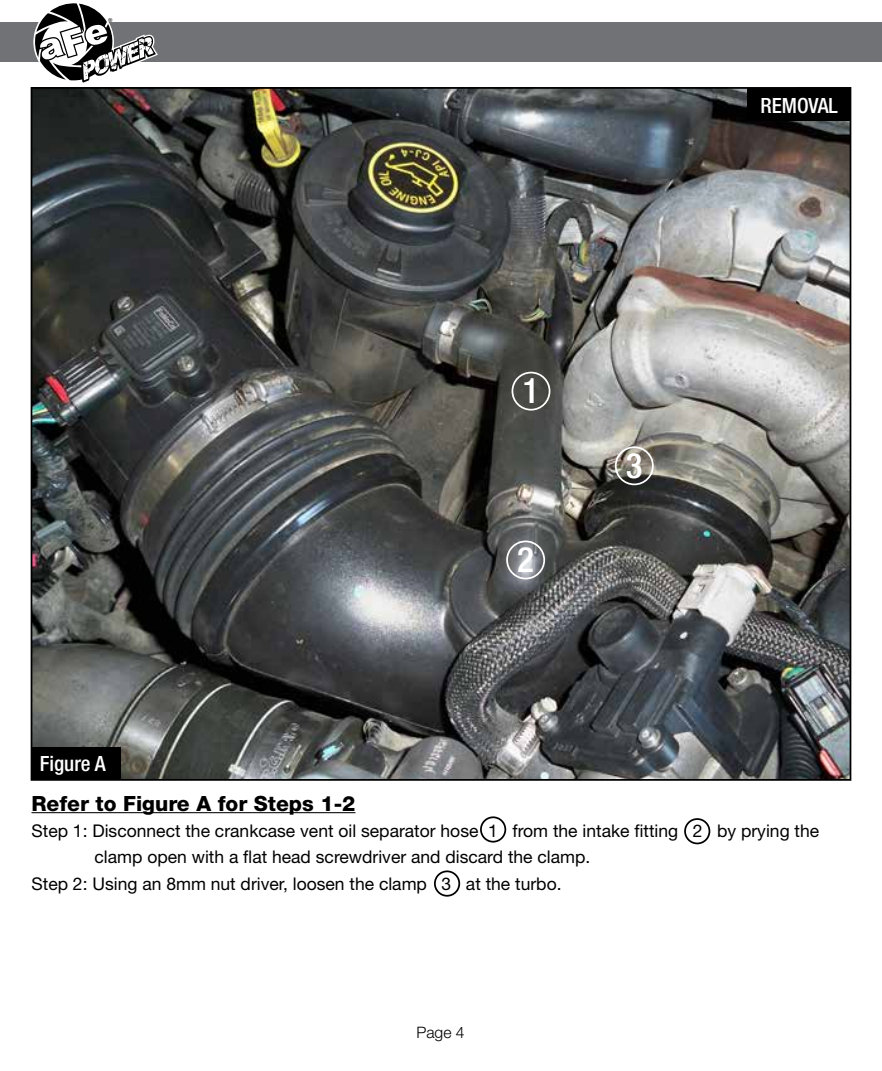
<style>
.page{position:relative;width:882px;height:1071px;background:#fff}
.page>*{position:absolute;margin:0;border:0;box-sizing:border-box;transform-origin:0 0}
.t1{font:500 condensed 35px "Helvetica Neue";color:#fff}
.t2{font:800 21px "Helvetica Neue";color:#000}
.t3{font:500 condensed 21px "Helvetica Neue";color:#fff}
.t4{font:17.5px "Helvetica Neue";color:#000}
.t5{font:300 15.75px "Helvetica Neue";color:#000}
.t6{font:8.75px "Myriad";color:#000}
</style>
<div class="page">
<img style="left:34px;top:90px;width:814px;height:688px">
<div style="left:0;top:23px;width:882px;height:39px;background:#717275"></div>
<svg style="left:34px;top:3px;width:124px;height:80px"></svg>
<hr style="left:32px;top:812px;width:323px;height:1px;background:#000">
<div style="left:747px;top:88px;width:103px;height:33px;background:#000"></div>
<div style="left:434px;top:870px;width:26px;height:27px;border:2px solid #000;border-radius:50%"></div>
<div style="left:684px;top:818px;width:26px;height:26px;border:2px solid #000;border-radius:50%"></div>
<div style="left:480px;top:816px;width:26px;height:27px;border:2px solid #000;border-radius:50%"></div>
<div style="left:506px;top:541px;width:39px;height:38px;border:2px solid #fff;border-radius:50%"></div>
<div style="left:512px;top:372px;width:38px;height:39px;border:2px solid #fff;border-radius:50%"></div>
<div style="left:615px;top:446px;width:39px;height:39px;border:2px solid #fff;border-radius:50%"></div>
<div style="left:32px;top:747px;width:89px;height:33px;background:#000"></div>
<p class="t6" style="left:108px;top:17px;width:6px">®</p>
<p class="t3" style="left:40px;top:751px;width:67px">Figure A</p>
<h1 class="t1" style="left:523px;top:370px;width:18px">1</h1>
<h1 class="t1" style="left:517px;top:539px;width:18px">2</h1>
<h1 class="t1" style="left:626px;top:444px;width:18px">3</h1>
<p class="t3" style="left:761px;top:93px;width:79px">REMOVAL</p>
<p class="t2" style="left:32px;top:791px;width:325px">Refer to Figure A for Steps 1-2</p>
<p class="t4" style="left:32px;top:820px;width:789px">Step 1: Disconnect the crankcase vent oil separator hose 1 from the intake fitting 2 by prying the</p>
<p class="t4" style="left:94px;top:847px;width:497px">clamp open with a flat head screwdriver and discard the clamp.</p>
<p class="t4" style="left:32px;top:873px;width:532px">Step 2: Using an 8mm nut driver, loosen the clamp 3 at the turbo.</p>
<p class="t5" style="left:416px;top:1023px;width:50px">Page 4</p>
</div>
